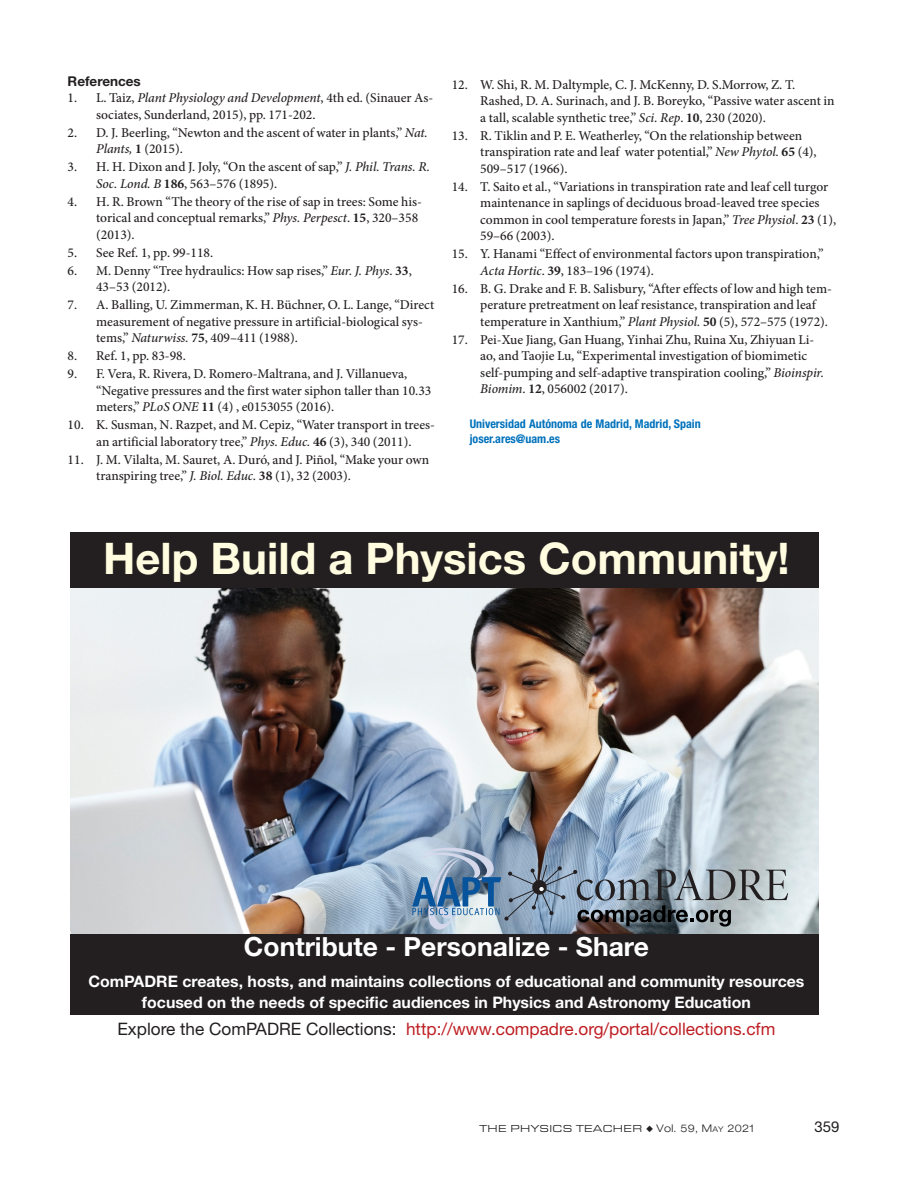
<style>
.page{position:relative;width:905px;height:1189px;background:#fff}
.page>*{position:absolute;margin:0;border:0;box-sizing:border-box;transform-origin:0 0}
.t1{font:700 43.65px "Helvetica Neue LT Std";color:#fffce0}
.t2{font:700 26.4px "Helvetica Neue LT Std";color:#fff}
.t3{font:17.25px "Helvetica Neue LT Std";color:#be1e23}
.t4{font:700 15.9px/21.1px "Helvetica Neue LT Std";color:#fff;text-align:center}
.t5{font:15px "Helvetica Neue LT Std";color:#231f20}
.reference{font:500 13.5px/16.5px "Minion Pro";color:#231f20}
.subhead_minor{font:700 13.5px "Helvetica Neue LT Std";color:#231f20}
.authinfo{font:700 condensed 12px "Helvetica Neue LT Std";color:#0072bc}
.t6{font:10.5px "Eurostile Extended Roman DTC";letter-spacing:.03em;color:#231f20}
.s1{font-style:italic}
.s2{font-weight:700}
.s3{color:#231f20}
.s4{font-family:"Helvetica Neue LT Std";font-weight:300;font-stretch:expanded}
.s5{font-family:"Helvetica Neue LT Std";font-weight:300;font-stretch:expanded;font-size:7.8px}
</style>
<div class="page">
<div style="left:70px;top:532px;width:748px;height:483px;background:#231f20"></div>
<img style="left:70px;top:588px;width:748px;height:345px">
<svg style="left:412px;top:847px;width:376px;height:82px;background:#8c9eae"></svg>
<p class="subhead_minor" style="left:68px;top:72px;width:75px">References</p>
<p class="reference" style="left:96px;top:90px;width:338px;text-indent:-28px">1. L. Taiz, <span class="s1">Plant Physiology and Development</span>, 4th ed. (Sinauer As&shy;sociates, Sunderland, 2015), pp. 171-202.</p>
<p class="reference" style="left:96px;top:124px;width:333px;text-indent:-28px">2. D. J. Beerling, “Newton and the ascent of water in plants,” <span class="s1">Nat.<br>Plants,</span> <span class="s2">1</span> (2015).</p>
<p class="reference" style="left:96px;top:159px;width:335px;text-indent:-28px">3. H. H. Dixon and J. Joly, “On the ascent of sap,” <span class="s1">J. Phil. Trans. R.<br>Soc. Lond. B</span> <span class="s2">186</span>, 563–576 (1895).</p>
<p class="reference" style="left:96px;top:193px;width:327px;text-indent:-28px">4. H. R. Brown “The theory of the rise of sap in trees: Some his&shy;torical and conceptual remarks,” <span class="s1">Phys. Perpesct</span>. <span class="s2">15</span>, 320–358 (2013).</p>
<p class="reference" style="left:68px;top:244px;width:147px">5. See Ref. 1, pp. 99-118.</p>
<p class="reference" style="left:96px;top:262px;width:317px;text-indent:-28px">6. M. Denny “Tree hydraulics: How sap rises,” <span class="s1">Eur. J. Phys</span>. <span class="s2">33</span>,<br>43–53 (2012).</p>
<p class="reference" style="left:96px;top:297px;width:340px;text-indent:-28px">7. A. Balling, U. Zimmerman, K. H. Büchner, O. L. Lange, “Direct measurement of negative pressure in artificial-biological sys&shy;tems,” <span class="s1">Naturwiss.</span> <span class="s2">75</span>, 409–411 (1988).</p>
<p class="reference" style="left:68px;top:348px;width:120px">8. Ref. 1, pp. 83-98.</p>
<p class="reference" style="left:96px;top:366px;width:337px;text-indent:-28px">9. F. Vera, R. Rivera, D. Romero-Maltrana, and J. Villanueva, “Negative pressures and the first water siphon taller than 10.33 meters,” <span class="s1">PLoS ONE</span> <span class="s2">11</span> (4) , e0153055 (2016).</p>
<p class="reference" style="left:68px;top:417px;width:369px;text-align:center">10. K. Susman, N. Razpet, and M. Cepiz, “Water transport in trees&shy;an artificial laboratory tree,” <span class="s1">Phys. Educ.</span> <span class="s2">46</span> (3), 340 (2011).</p>
<p class="reference" style="left:96px;top:451px;width:335px;text-indent:-28px">11. J. M. Vilalta, M. Sauret, A. Duró, and J. Piñol, “Make your own transpiring tree,” <span class="s1">J. Biol. Educ.</span> <span class="s2">38</span> (1), 32 (2003).</p>
<p class="reference" style="left:480px;top:76px;width:356px;text-indent:-28px">12. W. Shi, R. M. Daltymple, C. J. McKenny, D. S.Morrow, Z. T.<br>Rashed, D. A. Surinach, and J. B. Boreyko, “Passive water ascent in a tall, scalable synthetic tree,” <span class="s1">Sci. Rep</span>. <span class="s2">10</span>, 230 (2020).</p>
<p class="reference" style="left:480px;top:127px;width:338px;text-indent:-28px">13. R. Tiklin and P. E. Weatherley, “On the relationship between transpiration rate and leaf water potential,” <span class="s1">New Phytol.</span> <span class="s2">65</span> (4),<br>509–517 (1966).</p>
<p class="reference" style="left:480px;top:178px;width:357px;text-indent:-28px">14. T. Saito et al., “Variations in transpiration rate and leaf cell turgor maintenance in saplings of deciduous broad-leaved tree species common in cool temperature forests in Japan,” <span class="s1">Tree Physiol</span>. <span class="s2">23</span> (1), 59–66 (2003).</p>
<p class="reference" style="left:480px;top:246px;width:345px;text-indent:-28px">15. Y. Hanami “Effect of environmental factors upon transpiration,”<br><span class="s1">Acta Hortic</span>. <span class="s2">39</span>, 183–196 (1974).</p>
<p class="reference" style="left:480px;top:280px;width:353px;text-indent:-28px">16. B. G. Drake and F. B. Salisbury, “After effects of low and high tem&shy;perature pretreatment on leaf resistance, transpiration and leaf temperature in Xanthium,” <span class="s1">Plant Physiol.</span> <span class="s2">50</span> (5), 572–575 (1972).</p>
<p class="reference" style="left:480px;top:331px;width:345px;text-indent:-28px">17. Pei-Xue Jiang, Gan Huang, Yinhai Zhu, Ruina Xu, Zhiyuan Li&shy;ao, and Taojie Lu, “Experimental investigation of biomimetic self-pumping and self-adaptive transpiration cooling,” <span class="s1">Bioinspir.<br>Biomim</span>. <span class="s2">12</span>, 056002 (2017).</p>
<p class="authinfo" style="left:470px;top:416px;width:233px">Universidad Autónoma de Madrid, Madrid, Spain</p>
<p class="authinfo" style="left:470px;top:431px;width:92px">joser.ares@uam.es</p>
<p class="t1" style="left:103px;top:531px;width:688px">Help Build a Physics Community!</p>
<p class="t2" style="left:244px;top:930px;width:406px">Contribute - Personalize - Share</p>
<p class="t4" style="left:88px;top:969px;width:717px">ComPADRE creates, hosts, and maintains collections of educational and community resources focused on the needs of specific audiences in Physics and Astronomy Education</p>
<p class="t3" style="left:117px;top:1018px;width:659px"><span class="s3">Explore the ComPADRE Collections:</span> http://www.compadre.org/portal/collections.cfm</p>
<p class="t6" style="left:479px;top:1122px;width:276px">THE PHYSICS TEACHER ◆ <span class="s4">V</span><span class="s4">ol.</span> <span class="s4">59, M</span><span class="s5">ay</span> <span class="s4">2</span><span class="s4">021</span></p>
<p class="t5" style="left:814px;top:1117px;width:27px">359</p>
</div>
